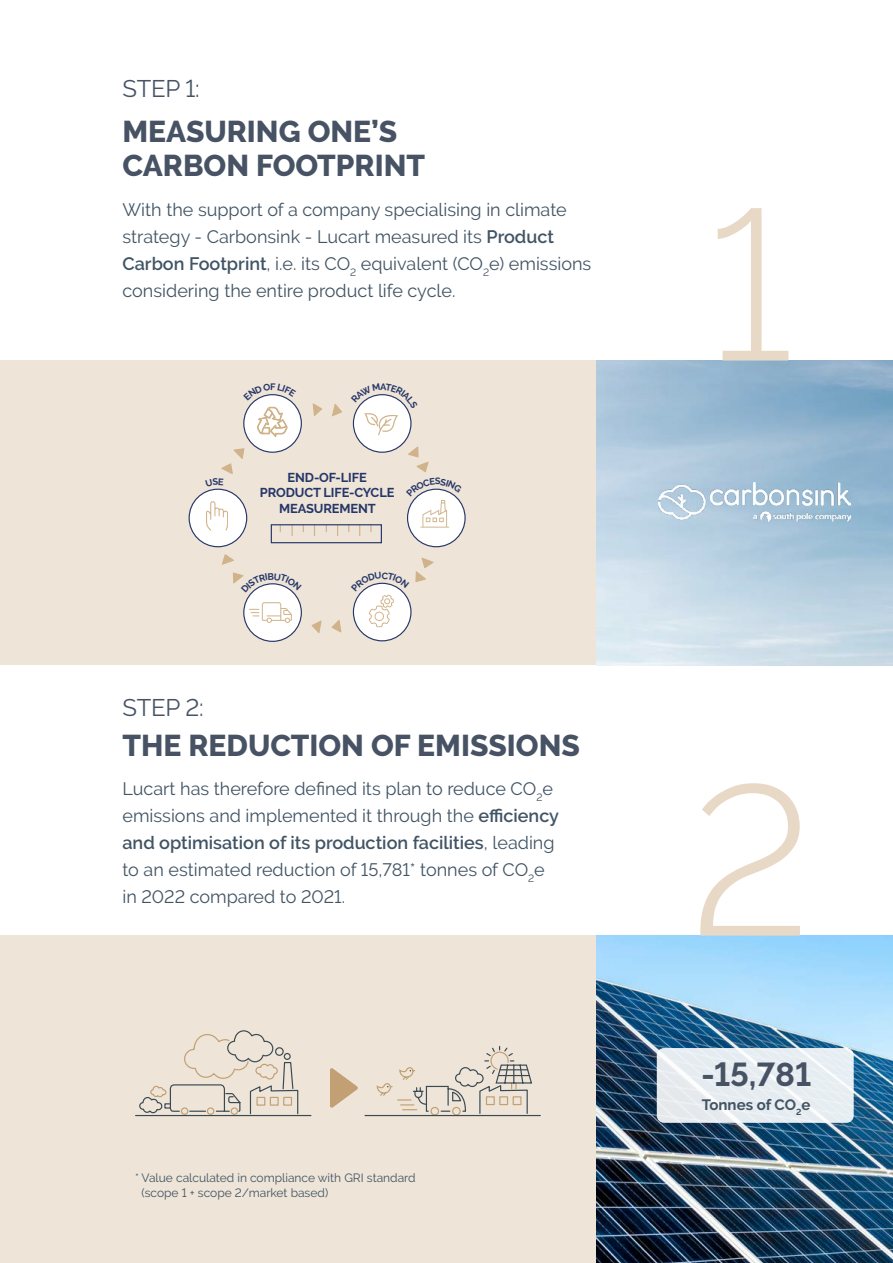
<style>
.page{position:relative;width:893px;height:1263px;background:#fff}
.page>*{position:absolute;margin:0;border:0;box-sizing:border-box;transform-origin:0 0}
.t1{font:300 211.95px "Raleway";color:#e8d9c6}
.t2{font:700 33px "Raleway";color:#475364}
.t3{font:800 30px/34.5px "Raleway";color:#475364}
.t4{font:24px "Raleway";letter-spacing:-.01em;color:#475364}
.t5{font:18px/27px "Raleway";color:#415464}
.t6{font:700 15px "Raleway";color:#415464}
.t7{font:700 12.9px/15.5px "Raleway";letter-spacing:-.01em;color:#253668;text-align:center}
.t8{font:12px/15px "Raleway";color:#415464}
.s1{font-weight:600}
</style>
<div class="page">
<div style="left:0;top:360px;width:608px;height:305px;background:#eee4d7"></div>
<div style="left:0;top:935px;width:617px;height:328px;background:#eee4d7"></div>
<svg style="left:330px;top:1068px;width:28px;height:40px"></svg>
<svg style="left:139px;top:1030px;width:160px;height:85px"></svg>
<div style="left:207px;top:1107px;width:7px;height:8px;border:1px solid #d0b38a;border-radius:50%"></div>
<hr style="left:136px;top:1115px;width:175px;height:1px;background:#3f5364">
<hr style="left:365px;top:1115px;width:175px;height:1px;background:#3f5364">
<svg style="left:376px;top:1045px;width:157px;height:71px"></svg>
<img style="left:596px;top:360px;width:297px;height:305px">
<img style="left:659px;top:482px;width:191px;height:39px">
<img style="left:596px;top:936px;width:297px;height:327px">
<svg style="left:657px;top:1048px;width:197px;height:75px;background:#e8edf1"></svg>
<svg style="left:353px;top:583px;width:58px;height:58px"></svg>
<div style="left:244px;top:584px;width:57px;height:57px;background:#fff;border-radius:50%"></div>
<div style="left:243px;top:583px;width:59px;height:59px;border:1px solid #253668;border-radius:50%"></div>
<div style="left:189px;top:489px;width:58px;height:58px;background:#fff;border-radius:50%"></div>
<div style="left:189px;top:489px;width:58px;height:58px;border:1px solid #253668;border-radius:50%"></div>
<div style="left:408px;top:489px;width:57px;height:58px;background:#fff;border-radius:50%"></div>
<div style="left:353px;top:395px;width:58px;height:57px;background:#fff;border-radius:50%"></div>
<div style="left:244px;top:395px;width:57px;height:57px;background:#fff;border-radius:50%"></div>
<div style="left:243px;top:394px;width:59px;height:59px;border:1px solid #253668;border-radius:50%"></div>
<svg style="left:249px;top:602px;width:43px;height:21px"></svg>
<svg style="left:206px;top:501px;width:22px;height:30px"></svg>
<svg style="left:270px;top:524px;width:112px;height:20px"></svg>
<svg style="left:257px;top:407px;width:30px;height:30px"></svg>
<svg style="left:415px;top:558px;width:19px;height:24px"></svg>
<svg style="left:332px;top:620px;width:9px;height:12px"></svg>
<svg style="left:312px;top:621px;width:10px;height:12px"></svg>
<svg style="left:222px;top:554px;width:12px;height:11px"></svg>
<svg style="left:313px;top:403px;width:9px;height:13px"></svg>
<svg style="left:332px;top:404px;width:10px;height:12px"></svg>
<svg style="left:408px;top:446px;width:21px;height:26px"></svg>
<svg style="left:407px;top:488px;width:55px;height:40px"></svg>
<svg style="left:352px;top:394px;width:60px;height:41px"></svg>
<svg style="left:253px;top:394px;width:39px;height:7px"></svg>
<svg style="left:221px;top:448px;width:23px;height:26px"></svg>
<svg style="left:233px;top:572px;width:62px;height:21px"></svg>
<svg style="left:352px;top:582px;width:57px;height:45px"></svg>
<h3 class="t4" style="left:122px;top:75px;width:79px">STEP 1:</h3>
<h3 class="t3" style="left:122px;top:114px;width:304px">MEASURING ONE’S<br>CARBON FOOTPRINT</h3>
<p class="t5" style="left:122px;top:196px;width:470px">With the support of a company specialising in climate strategy - Carbonsink - Lucart measured its <span class="s1">Product Carbon Footprint</span>, i.e. its CO<sub>2</sub> equivalent (CO<sub>2</sub>e) emissions considering the entire product life cycle.</p>
<p class="t7" style="left:260px;top:470px;width:136px">END-OF-LIFE<br>PRODUCT LIFE-CYCLE<br>MEASUREMENT</p>
<h3 class="t4" style="left:122px;top:693px;width:83px">STEP 2:</h3>
<h3 class="t3" style="left:122px;top:728px;width:459px">THE REDUCTION OF EMISSIONS</h3>
<p class="t5" style="left:122px;top:775px;width:438px">Lucart has therefore defined its plan to reduce CO<sub>2</sub>e emissions and implemented it through the <span class="s1">efficiency and optimisation of its production facilities</span>, leading to an estimated reduction of 15,781* tonnes of CO<sub>2</sub>e in 2022 compared to 2021.</p>
<p class="t8" style="left:142px;top:1170px;width:276px;text-indent:-7px">* Value calculated in compliance with GRI standard (scope 1 + scope 2/market based)</p>
<h1 class="t1" style="left:709px;top:162px;width:85px">1</h1>
<h1 class="t1" style="left:690px;top:737px;width:123px">2</h1>
<h2 class="t2" style="left:701px;top:1056px;width:112px">-15,781</h2>
<p class="t6" style="left:702px;top:1096px;width:110px">Tonnes of CO<sub>2</sub>e</p>
</div>
